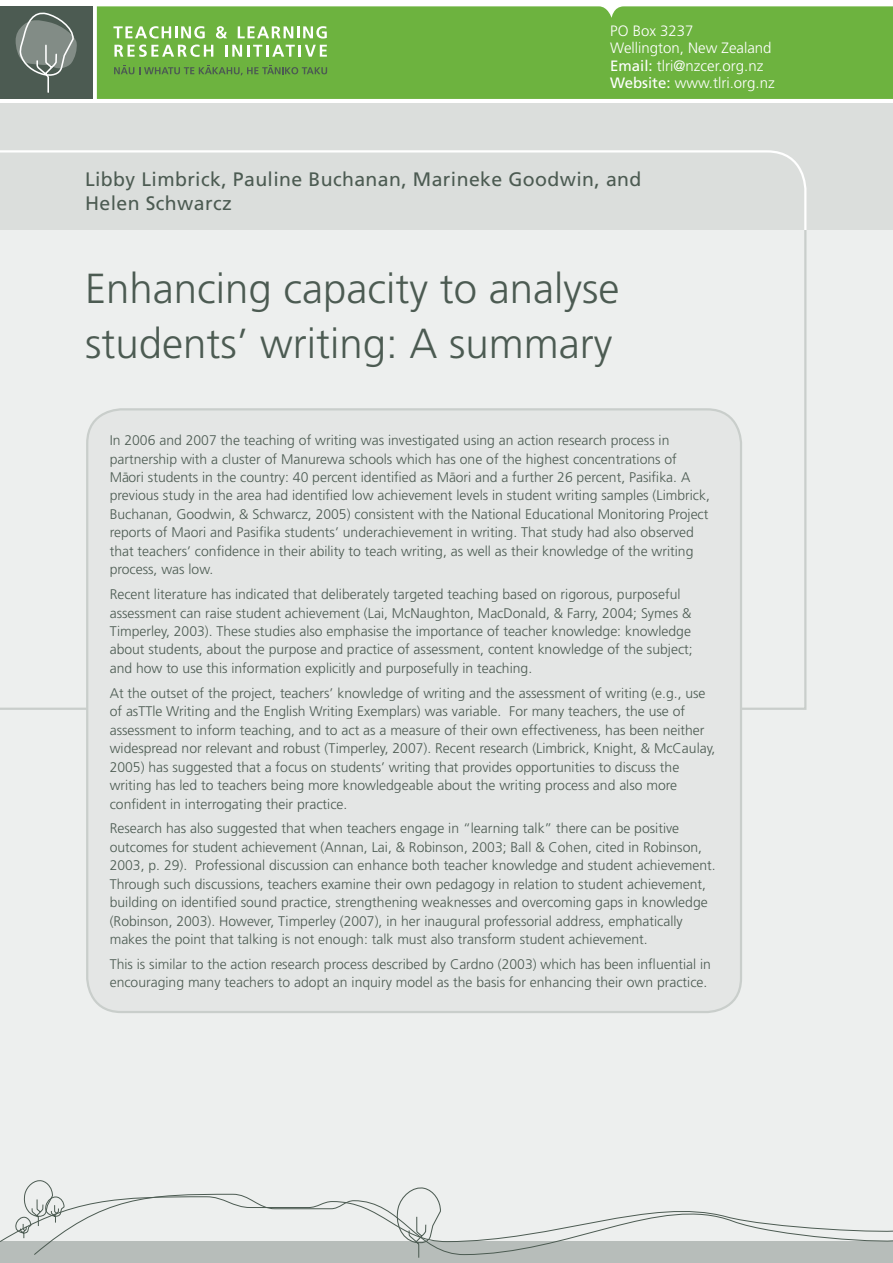
<style>
.page{position:relative;width:893px;height:1263px;background:#fff}
.page>*{position:absolute;margin:0;border:0;box-sizing:border-box;transform-origin:0 0}
.t1{font:300 42px/54.8px "Frutiger";color:#4c5b52}
.t2{font:19.5px/24px "Frutiger";letter-spacing:.02em;color:#4c5b52}
.t3{font:300 15px/17.2px "Frutiger";color:#fff}
.t4{font:300 13.95px/18.5px "Frutiger";color:#4c5b52}
.s1{font-weight:400}
</style>
<div class="page">
<div style="left:0;top:208px;width:893px;height:1040px;background:#edefee"></div>
<svg style="left:0;top:229px;width:806px;height:481px"></svg>
<div style="left:0;top:6px;width:92px;height:93px;background:#4c5b52"></div>
<svg style="left:16px;top:12px;width:61px;height:81px"></svg>
<div style="left:97px;top:6px;width:796px;height:93px;background:#6db33f"></div>
<svg style="left:114px;top:45px;width:99px;height:12px"></svg>
<svg style="left:225px;top:45px;width:102px;height:12px"></svg>
<svg style="left:113px;top:26px;width:92px;height:13px"></svg>
<svg style="left:216px;top:26px;width:11px;height:13px"></svg>
<svg style="left:238px;top:26px;width:89px;height:13px"></svg>
<svg style="left:114px;top:66px;width:213px;height:9px;background:#629644"></svg>
<div style="left:87px;top:409px;width:654px;height:603px;background:#e4e6e5;border-radius:34px"></div>
<div style="left:0;top:1242px;width:893px;height:21px;background:#b7bdba"></div>
<div style="left:0;top:103px;width:893px;height:126px;background:#dbdedc"></div>
<svg style="left:0;top:150px;width:806px;height:79px"></svg>
<svg style="left:0;top:1180px;width:893px;height:78px"></svg>
<p class="t3" style="left:610px;top:22px;width:166px">PO Box 3237<br>Wellington, New Zealand<br><span class="s1">Email:</span> tlri@nzcer.org.nz<br><span class="s1">Website:</span> www.tlri.org.nz</p>
<h2 class="t2" style="left:85px;top:167px;width:558px">Libby Limbrick, Pauline Buchanan, Marineke Goodwin, and<br>Helen Schwarcz</h2>
<h1 class="t1" style="left:85px;top:261px;width:536px">Enhancing capacity to analyse students’ writing: A summary</h1>
<p class="t4" style="left:110px;top:431px;width:602px">In 2006 and 2007 the teaching of writing was investigated using an action research process in partnership with a cluster of Manurewa schools which has one of the highest concentrations of Ma¯ori students in the country: 40 percent identified as Ma¯ori and a further 26 percent, Pasifika. A previous study in the area had identified low achievement levels in student writing samples (Limbrick, Buchanan, Goodwin, &amp; Schwarcz, 2005) consistent with the National Educational Monitoring Project reports of Maori and Pasifika students’ underachievement in writing. That study had also observed that teachers’ confidence in their ability to teach writing, as well as their knowledge of the writing process, was low.</p>
<p class="t4" style="left:110px;top:585px;width:584px">Recent literature has indicated that deliberately targeted teaching based on rigorous, purposeful assessment can raise student achievement (Lai, McNaughton, MacDonald, &amp; Farry, 2004; Symes &amp; Timperley, 2003). These studies also emphasise the importance of teacher knowledge: knowledge about students, about the purpose and practice of assessment, content knowledge of the subject; and how to use this information explicitly and purposefully in teaching.</p>
<p class="t4" style="left:110px;top:684px;width:607px">At the outset of the project, teachers’ knowledge of writing and the assessment of writing (e.g., use of asTTle Writing and the English Writing Exemplars) was variable. For many teachers, the use of assessment to inform teaching, and to act as a measure of their own effectiveness, has been neither widespread nor relevant and robust (Timperley, 2007). Recent research (Limbrick, Knight, &amp; McCaulay, 2005) has suggested that a focus on students’ writing that provides opportunities to discuss the writing has led to teachers being more knowledgeable about the writing process and also more confident in interrogating their practice.</p>
<p class="t4" style="left:110px;top:819px;width:607px">Research has also suggested that when teachers engage in “learning talk” there can be positive outcomes for student achievement (Annan, Lai, &amp; Robinson, 2003; Ball &amp; Cohen, cited in Robinson, 2003, p. 29). Professional discussion can enhance both teacher knowledge and student achievement.<br>Through such discussions, teachers examine their own pedagogy in relation to student achievement, building on identified sound practice, strengthening weaknesses and overcoming gaps in knowledge (Robinson, 2003). However, Timperley (2007), in her inaugural professorial address, emphatically makes the point that talking is not enough: talk must also transform student achievement.</p>
<p class="t4" style="left:110px;top:955px;width:603px">This is similar to the action research process described by Cardno (2003) which has been influential in encouraging many teachers to adopt an inquiry model as the basis for enhancing their own practice.</p>
</div>
